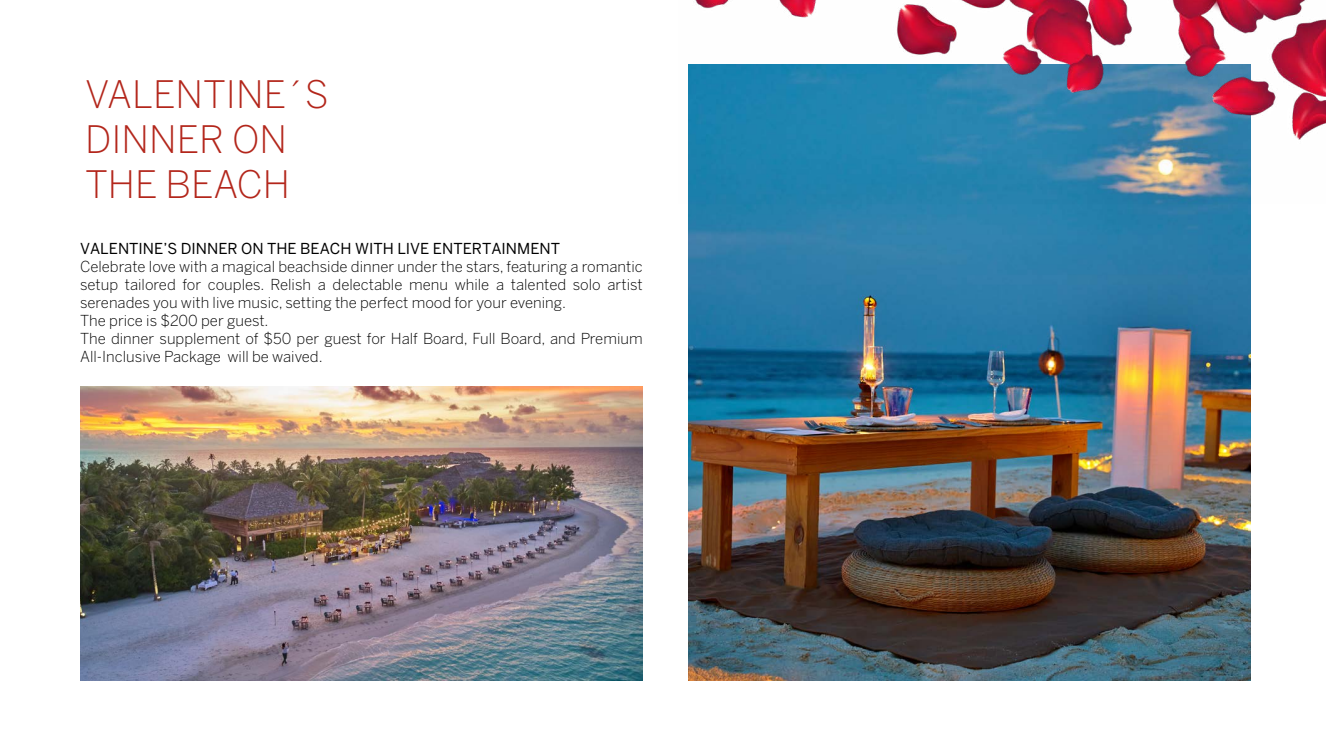
<style>
.page{position:relative;width:1326px;height:745px;background:#fff}
.page>*{position:absolute;margin:0;border:0;box-sizing:border-box;transform-origin:0 0}
.t1{font:300 37.5px/45px "Benton Sans";color:#b3261b}
.t2{font:300 15px/18px "Benton Sans";color:#000}
.t3{font:15px "Benton Sans";color:#000}
</style>
<div class="page">
<img style="left:688px;top:203px;width:562px;height:476px">
<img style="left:80px;top:386px;width:562px;height:293px">
<img style="left:688px;top:0;width:637px;height:203px">
<h1 class="t1" style="left:85px;top:71px;width:245px">VALENTINE´S<br>DINNER ON<br>THE BEACH</h1>
<p class="t3" style="left:80px;top:239px;width:481px">VALENTINE’S DINNER ON THE BEACH WITH LIVE ENTERTAINMENT</p>
<p class="t2" style="left:80px;top:257px;width:564px">Celebrate love with a magical beachside dinner under the stars, featuring a romantic setup tailored for couples. Relish a delectable menu while a talented solo artist serenades you with live music, setting the perfect mood for your evening.<br>The price is $200 per guest.<br>The dinner supplement of $50 per guest for Half Board, Full Board, and Premium All-Inclusive Package will be waived.</p>
</div>
